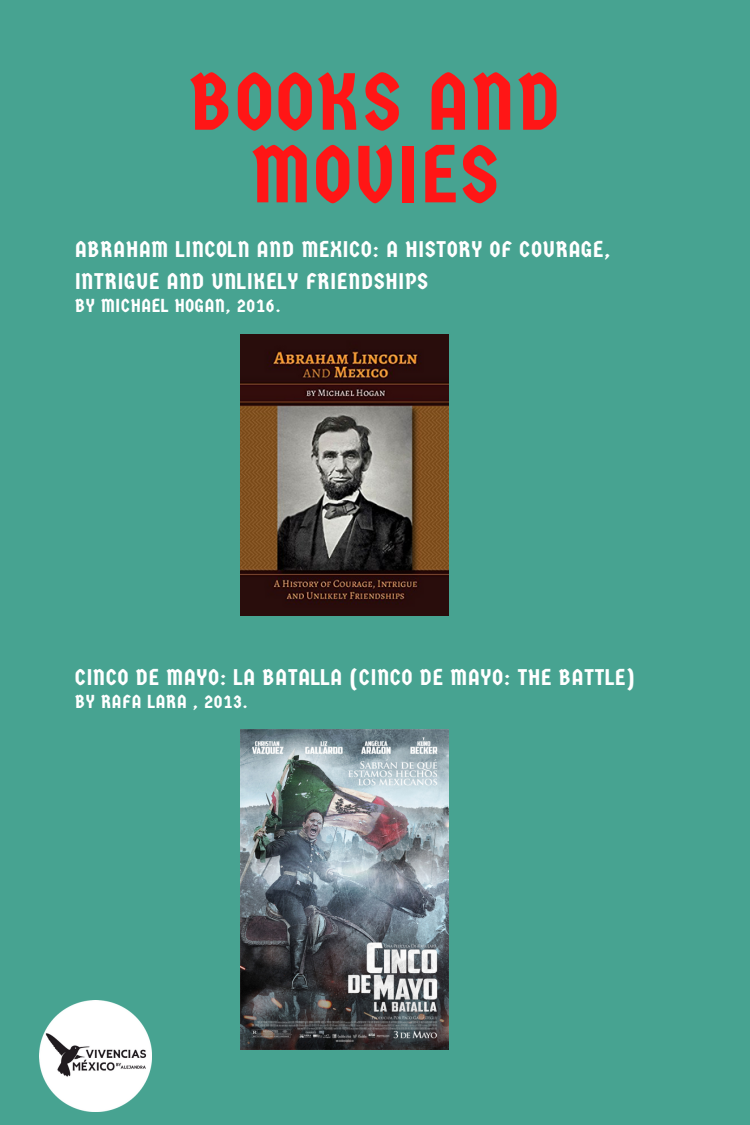
<style>
.page{position:relative;width:750px;height:1125px;background:#47a391}
.page>*{position:absolute;margin:0;border:0;box-sizing:border-box;transform-origin:0 0}
.t1{font:80.75px/72.6px "Germania One";letter-spacing:.04em;color:#ff1616;text-align:center}
.t2{font:22.62px/31.5px "Germania One";letter-spacing:.04em;color:#fff}
.t3{font:18.75px "Germania One";letter-spacing:.04em;color:#fff}
</style>
<div class="page">
<img style="left:241px;top:335px;width:207px;height:281px">
<img style="left:241px;top:729px;width:207px;height:321px">
<img style="left:40px;top:1000px;width:111px;height:112px">
<p class="t1" style="left:189px;top:67px;width:373px">BOOKS AND<br>MOVIES</p>
<p class="t2" style="left:75px;top:234px;width:537px">ABRAHAM LINCOLN AND MEXICO: A HISTORY OF COURAGE,<br>INTRIGUE AND UNLIKELY FRIENDSHIPS</p>
<p class="t3" style="left:75px;top:295px;width:207px">BY MICHAEL HOGAN, 2016.</p>
<p class="t2" style="left:75px;top:662px;width:561px">CINCO DE MAYO: LA BATALLA (CINCO DE MAYO: THE BATTLE)</p>
<p class="t3" style="left:75px;top:691px;width:175px">BY RAFA LARA , 2013.</p>
</div>
